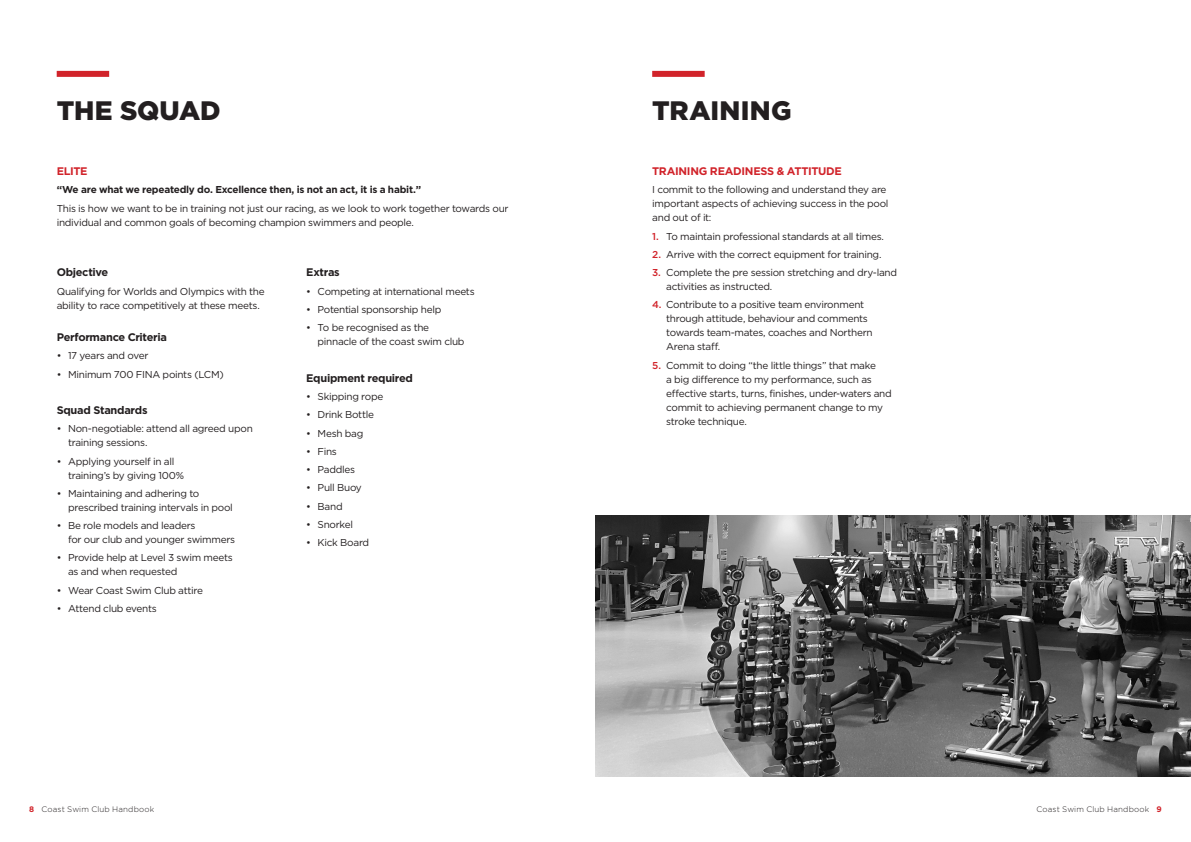
<style>
.page{position:relative;width:1191px;height:842px;background:#fff}
.page>*{position:absolute;margin:0;border:0;box-sizing:border-box;transform-origin:0 0}
.t1{font:900 26.7px "Gotham";letter-spacing:.005em;color:#231f20}
.t2{font:700 11px "Gotham";letter-spacing:-.03em;color:#231f20}
.t3{font:700 11px "Gotham";letter-spacing:-.025em;color:#d1232a}
.t4{font:10px/14px "Gotham";letter-spacing:-.03em;color:#231f20}
.t5{font:700 10px "Gotham";letter-spacing:-.025em;color:#231f20}
.t6{font:300 8px "Gotham";letter-spacing:.015em;color:#231f20}
.s1{font-weight:500;color:#d1232a}
.s2{font-weight:700;color:#d1232a}
</style>
<div class="page">
<div style="left:57px;top:71px;width:52px;height:6px;background:#d1232a"></div>
<div style="left:652px;top:71px;width:52px;height:6px;background:#d1232a"></div>
<img style="left:595px;top:516px;width:596px;height:261px">
<p class="t1" style="left:57px;top:92px;width:165px">THE SQUAD</p>
<p class="t3" style="left:57px;top:164px;width:32px">ELITE</p>
<p class="t5" style="left:57px;top:183px;width:366px">“We are what we repeatedly do. Excellence then, is not an act, it is a habit.”</p>
<p class="t4" style="left:57px;top:201px;width:453px">This is how we want to be in training not just our racing, as we look to work together towards our individual and common goals of becoming champion swimmers and people.</p>
<p class="t2" style="left:57px;top:265px;width:53px">Objective</p>
<p class="t4" style="left:57px;top:284px;width:209px">Qualifying for Worlds and Olympics with the ability to race competitively at these meets.</p>
<p class="t2" style="left:57px;top:330px;width:112px">Performance Criteria</p>
<p class="t4" style="left:57px;top:348px;width:93px">• 17 years and over</p>
<p class="t4" style="left:57px;top:367px;width:168px">• Minimum 700 FINA points (LCM)</p>
<p class="t2" style="left:57px;top:403px;width:92px">Squad Standards</p>
<p class="t4" style="left:68px;top:421px;width:186px;text-indent:-11px">• Non-negotiable: attend all agreed upon training sessions.</p>
<p class="t4" style="left:68px;top:454px;width:117px;text-indent:-11px">• Applying yourself in all training’s by giving 100%</p>
<p class="t4" style="left:68px;top:486px;width:166px;text-indent:-11px">• Maintaining and adhering to prescribed training intervals in pool</p>
<p class="t4" style="left:68px;top:518px;width:169px;text-indent:-11px">• Be role models and leaders<br>for our club and younger swimmers</p>
<p class="t4" style="left:68px;top:550px;width:166px;text-indent:-11px">• Provide help at Level 3 swim meets as and when requested</p>
<p class="t4" style="left:57px;top:583px;width:148px">• Wear Coast Swim Club attire</p>
<p class="t4" style="left:57px;top:601px;width:102px">• Attend club events</p>
<p class="t2" style="left:306px;top:265px;width:35px">Extras</p>
<p class="t4" style="left:306px;top:284px;width:170px">• Competing at international meets</p>
<p class="t4" style="left:306px;top:302px;width:137px">• Potential sponsorship help</p>
<p class="t4" style="left:317px;top:320px;width:148px;text-indent:-11px">• To be recognised as the pinnacle of the coast swim club</p>
<p class="t2" style="left:306px;top:371px;width:108px">Equipment required</p>
<p class="t4" style="left:306px;top:389px;width:79px">• Skipping rope</p>
<p class="t4" style="left:306px;top:407px;width:69px">• Drink Bottle</p>
<p class="t4" style="left:306px;top:426px;width:59px">• Mesh bag</p>
<p class="t4" style="left:306px;top:444px;width:32px">• Fins</p>
<p class="t4" style="left:306px;top:462px;width:50px">• Paddles</p>
<p class="t4" style="left:306px;top:480px;width:57px">• Pull Buoy</p>
<p class="t4" style="left:306px;top:499px;width:38px">• Band</p>
<p class="t4" style="left:306px;top:517px;width:48px">• Snorkel</p>
<p class="t4" style="left:306px;top:535px;width:65px">• Kick Board</p>
<p class="t1" style="left:652px;top:92px;width:141px">TRAINING</p>
<p class="t3" style="left:652px;top:164px;width:191px">TRAINING READINESS &amp; ATTITUDE</p>
<p class="t4" style="left:652px;top:183px;width:238px">I commit to the following and understand they are important aspects of achieving success in the pool and out of it:</p>
<p class="t4" style="left:652px;top:229px;width:233px"><span class="s1">1.</span> To maintain professional standards at all times.</p>
<p class="t4" style="left:652px;top:247px;width:231px"><span class="s1">2.</span> Arrive with the correct equipment for training.</p>
<p class="t4" style="left:666px;top:265px;width:232px;text-indent:-14px"><span class="s1">3.</span> Complete the pre session stretching and dry-land activities as instructed.</p>
<p class="t4" style="left:666px;top:298px;width:208px;text-indent:-14px"><span class="s1">4.</span> Contribute to a positive team environment through attitude, behaviour and comments towards team-mates, coaches and Northern Arena staff.</p>
<p class="t4" style="left:666px;top:358px;width:227px;text-indent:-14px"><span class="s1">5.</span> Commit to doing “the little things” that make<br>a big difference to my performance, such as effective starts, turns, finishes, under-waters and commit to achieving permanent change to my stroke technique.</p>
<p class="t6" style="left:29px;top:804px;width:126px"><span class="s2">8</span> Coast Swim Club Handbook</p>
<p class="t6" style="left:1036px;top:804px;width:127px">Coast Swim Club Handbook <span class="s2">9</span></p>
</div>
